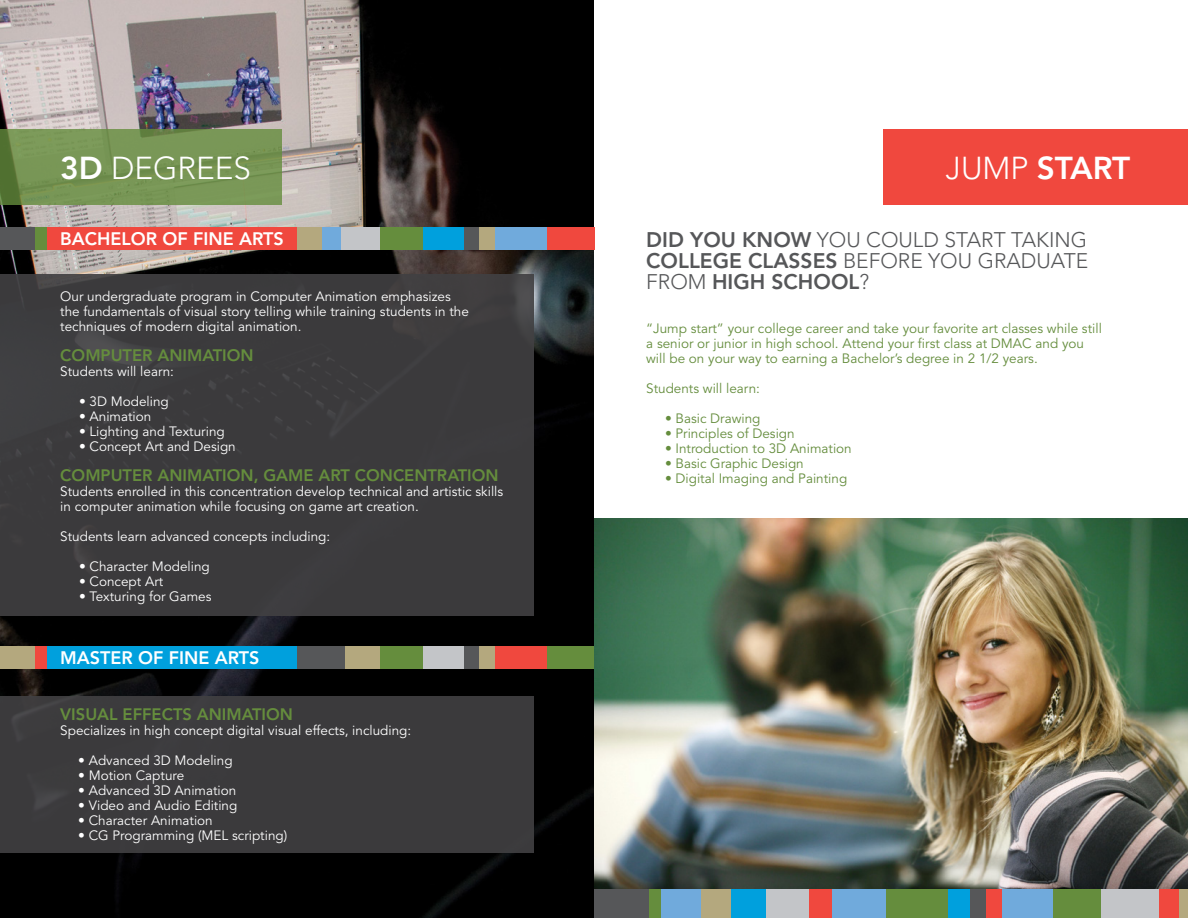
<style>
.page{position:relative;width:1188px;height:918px;background:#fff}
.page>*{position:absolute;margin:0;border:0;box-sizing:border-box;transform-origin:0 0}
.t1{font:300 31.5px "Avenir";color:#fff}
.t2{font:800 31.5px "Avenir";letter-spacing:-.01em;color:#fff}
.t3{font:300 21px/21px "Avenir";color:#565759;text-align:justify}
.t4{font:800 18px "Avenir";color:#fff}
.t5{font:800 16.5px "Avenir";color:#658d3d}
.t6{font:13.5px/15px "Avenir";color:#fff}
.t7{font:13.5px/15px "Avenir";color:#658d3d}
.s1{font-weight:800}
.s2{font-weight:300}
</style>
<div class="page">
<img style="left:0;top:0;width:594px;height:918px">
<svg style="left:0;top:129px;width:282px;height:76px;background:#759353"></svg>
<div style="left:0;top:275px;width:534px;height:341px;background:#414042"></div>
<div style="left:0;top:696px;width:534px;height:157px;background:#414042"></div>
<div style="left:495px;top:227px;width:71px;height:23px;background:#70aadc"></div>
<div style="left:495px;top:646px;width:71px;height:23px;background:#f0483e"></div>
<div style="left:0;top:227px;width:35px;height:23px;background:#565759"></div>
<div style="left:0;top:646px;width:35px;height:23px;background:#b4a87e"></div>
<div style="left:273px;top:227px;width:71px;height:23px;background:#b4a87e"></div>
<div style="left:322px;top:227px;width:24px;height:23px;background:#70aadc"></div>
<div style="left:341px;top:227px;width:47px;height:23px;background:#c3c5c8"></div>
<div style="left:341px;top:646px;width:47px;height:23px;background:#b4a87e"></div>
<div style="left:380px;top:227px;width:47px;height:23px;background:#658d3d"></div>
<div style="left:380px;top:646px;width:47px;height:23px;background:#658d3d"></div>
<div style="left:273px;top:646px;width:71px;height:23px;background:#565759"></div>
<div style="left:547px;top:227px;width:47px;height:23px;background:#f0483e"></div>
<div style="left:547px;top:646px;width:47px;height:23px;background:#658d3d"></div>
<div style="left:40px;top:227px;width:257px;height:23px;background:#f0483e"></div>
<div style="left:40px;top:646px;width:257px;height:23px;background:#00a0dd"></div>
<div style="left:35px;top:227px;width:12px;height:23px;background:#658d3d"></div>
<div style="left:35px;top:646px;width:12px;height:23px;background:#f0483e"></div>
<div style="left:423px;top:227px;width:42px;height:23px;background:#00a0dd"></div>
<div style="left:423px;top:646px;width:42px;height:23px;background:#c3c5c8"></div>
<div style="left:465px;top:227px;width:15px;height:23px;background:#565759"></div>
<div style="left:465px;top:646px;width:15px;height:23px;background:#565759"></div>
<div style="left:480px;top:227px;width:15px;height:23px;background:#b4a87e"></div>
<div style="left:480px;top:646px;width:15px;height:23px;background:#b4a87e"></div>
<div style="left:883px;top:129px;width:305px;height:76px;background:#f0483e"></div>
<img style="left:594px;top:519px;width:594px;height:371px">
<div style="left:804px;top:890px;width:33px;height:28px;background:#f0483e"></div>
<div style="left:833px;top:890px;width:71px;height:28px;background:#70aadc"></div>
<div style="left:1001px;top:890px;width:71px;height:28px;background:#70aadc"></div>
<div style="left:1096px;top:890px;width:71px;height:28px;background:#c3c5c8"></div>
<div style="left:761px;top:890px;width:48px;height:28px;background:#c3c5c8"></div>
<div style="left:718px;top:890px;width:47px;height:28px;background:#00a0dd"></div>
<div style="left:683px;top:890px;width:48px;height:28px;background:#b4a87e"></div>
<div style="left:653px;top:890px;width:48px;height:28px;background:#70aadc"></div>
<div style="left:649px;top:890px;width:12px;height:28px;background:#658d3d"></div>
<div style="left:594px;top:890px;width:55px;height:28px;background:#565759"></div>
<div style="left:887px;top:890px;width:71px;height:28px;background:#658d3d"></div>
<div style="left:1053px;top:890px;width:48px;height:28px;background:#658d3d"></div>
<div style="left:948px;top:890px;width:23px;height:28px;background:#00a0dd"></div>
<div style="left:971px;top:890px;width:15px;height:28px;background:#565759"></div>
<div style="left:986px;top:890px;width:15px;height:28px;background:#f0483e"></div>
<div style="left:1159px;top:890px;width:23px;height:28px;background:#f0483e"></div>
<div style="left:1180px;top:890px;width:8px;height:28px;background:#b4a87e"></div>
<h1 class="t1" style="left:60px;top:150px;width:192px"><span class="s1">3D</span> DEGREES</h1>
<h3 class="t4" style="left:60px;top:228px;width:225px">BACHELOR OF FINE ARTS</h3>
<p class="t6" style="left:60px;top:289px;width:410px">Our undergraduate program in Computer Animation emphasizes the fundamentals of visual story telling while training students in the techniques of modern digital animation.</p>
<p class="t5" style="left:60px;top:345px;width:195px">COMPUTER ANIMATION</p>
<p class="t6" style="left:60px;top:364px;width:115px">Students will learn:</p>
<p class="t6" style="left:79px;top:394px;width:91px">• 3D Modeling</p>
<p class="t6" style="left:79px;top:409px;width:74px">• Animation</p>
<p class="t6" style="left:79px;top:424px;width:147px">• Lighting and Texturing</p>
<p class="t6" style="left:79px;top:439px;width:158px">• Concept Art and Design</p>
<p class="t5" style="left:60px;top:465px;width:440px">COMPUTER ANIMATION, GAME ART CONCENTRATION</p>
<p class="t6" style="left:60px;top:484px;width:444px">Students enrolled in this concentration develop technical and artistic skills in computer animation while focusing on game art creation.</p>
<p class="t6" style="left:60px;top:529px;width:272px">Students learn advanced concepts including:</p>
<p class="t6" style="left:79px;top:559px;width:132px">• Character Modeling</p>
<p class="t6" style="left:79px;top:574px;width:86px">• Concept Art</p>
<p class="t6" style="left:79px;top:589px;width:134px">• Texturing for Games</p>
<h3 class="t4" style="left:60px;top:647px;width:201px">MASTER OF FINE ARTS</h3>
<p class="t5" style="left:60px;top:705px;width:234px">VISUAL EFFECTS ANIMATION</p>
<p class="t6" style="left:60px;top:723px;width:352px">Specializes in high concept digital visual effects, including:</p>
<p class="t6" style="left:78px;top:753px;width:156px">• Advanced 3D Modeling</p>
<p class="t6" style="left:78px;top:768px;width:108px">• Motion Capture</p>
<p class="t6" style="left:78px;top:783px;width:160px">• Advanced 3D Animation</p>
<p class="t6" style="left:78px;top:798px;width:161px">• Video and Audio Editing</p>
<p class="t6" style="left:78px;top:813px;width:136px">• Character Animation</p>
<p class="t6" style="left:78px;top:828px;width:210px">• CG Programming (MEL scripting)</p>
<h1 class="t2" style="left:946px;top:150px;width:186px"><span class="s2">JUMP</span> START</h1>
<h2 class="t3" style="left:646px;top:229px;width:443px"><span class="s1">DID YOU KNOW</span> YOU COULD START TAKING <span class="s1">COLLEGE CLASSES</span> BEFORE YOU GRADUATE FROM <span class="s1">HIGH SCHOOL</span>?</h2>
<p class="t7" style="left:646px;top:322px;width:457px">“Jump start” your college career and take your favorite art classes while still a senior or junior in high school. Attend your first class at DMAC and you will be on your way to earning a Bachelor’s degree in 2 1/2 years.</p>
<p class="t7" style="left:646px;top:382px;width:115px">Students will learn:</p>
<p class="t7" style="left:665px;top:412px;width:97px">• Basic Drawing</p>
<p class="t7" style="left:665px;top:427px;width:131px">• Principles of Design</p>
<p class="t7" style="left:665px;top:442px;width:188px">• Introduction to 3D Animation</p>
<p class="t7" style="left:665px;top:457px;width:140px">• Basic Graphic Design</p>
<p class="t7" style="left:665px;top:472px;width:184px">• Digital Imaging and Painting</p>
</div>
